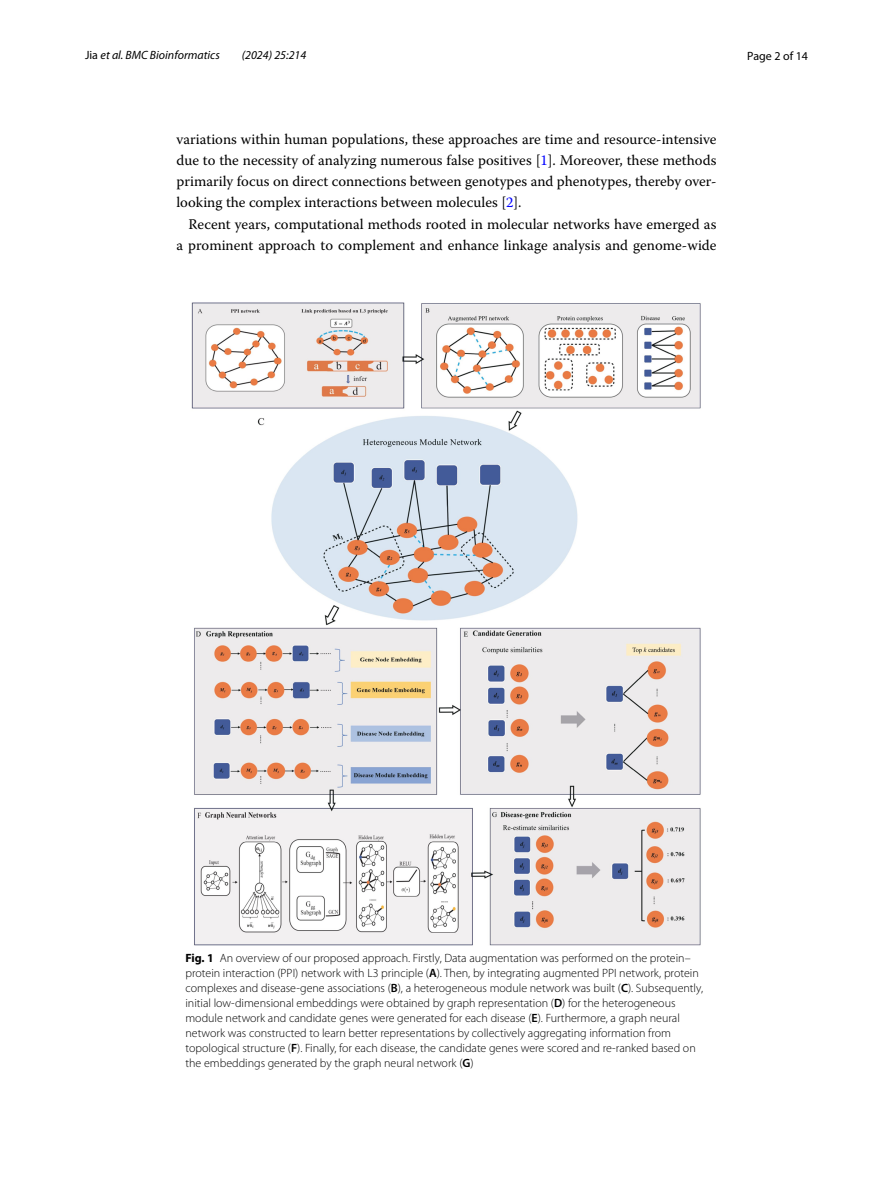
<style>
.page{position:relative;width:893px;height:1187px;background:#fff}
.page>*{position:absolute;margin:0;border:0;box-sizing:border-box;transform-origin:0 0}
.t1{font:14.7px/21.3px "Warnock Pro";color:#000;text-align:justify}
.t2{font:300 12px/15px "Myriad Pro";color:#000}
.t3{font:italic 12px "Myriad Pro";color:#000}
.t4{font:12px "Myriad Pro";color:#000}
.s1{font-style:normal}
.s2{color:#00f}
.s3{font-weight:700}
.s4{font-weight:600}
</style>
<div class="page">
<img style="left:191px;top:302px;width:510px;height:644px">
<p class="t3" style="left:85px;top:48px;width:136px"><span class="s1">Jia</span> et al. BMC Bioinformatics</p>
<p class="t3" style="left:242px;top:48px;width:66px">(2024) 25:214</p>
<p class="t4" style="left:747px;top:48px;width:62px">Page 2 of 14</p>
<p class="t1" style="left:176px;top:128px;width:542px">variations within human populations, these approaches are time and resource-intensive due to the necessity of analyzing numerous false positives [<span class="s2">1</span>]. Moreover, these methods primarily focus on direct connections between genotypes and phenotypes, thereby over&shy;looking the complex interactions between molecules [<span class="s2">2</span>].</p>
<p class="t1" style="left:176px;top:213px;width:542px;text-align:right">Recent years, computational methods rooted in molecular networks have emerged as<br>a prominent approach to complement and enhance linkage analysis and genome-wide</p>
<p class="t2" style="left:185px;top:950px;width:519px"><span class="s3">Fig. 1</span> An overview of our proposed approach. Firstly, Data augmentation was performed on the protein– protein interaction (PPI) network with L3 principle (<span class="s4">A</span>). Then, by integrating augmented PPI network, protein complexes and disease-gene associations (<span class="s4">B</span>), a heterogeneous module network was built (<span class="s4">C</span>). Subsequently, initial low-dimensional embeddings were obtained by graph representation (<span class="s4">D</span>) for the heterogeneous module network and candidate genes were generated for each disease (<span class="s4">E</span>). Furthermore, a graph neural network was constructed to learn better representations by collectively aggregating information from topological structure (<span class="s4">F</span>). Finally, for each disease, the candidate genes were scored and re-ranked based on the embeddings generated by the graph neural network (<span class="s4">G</span>)</p>
</div>
